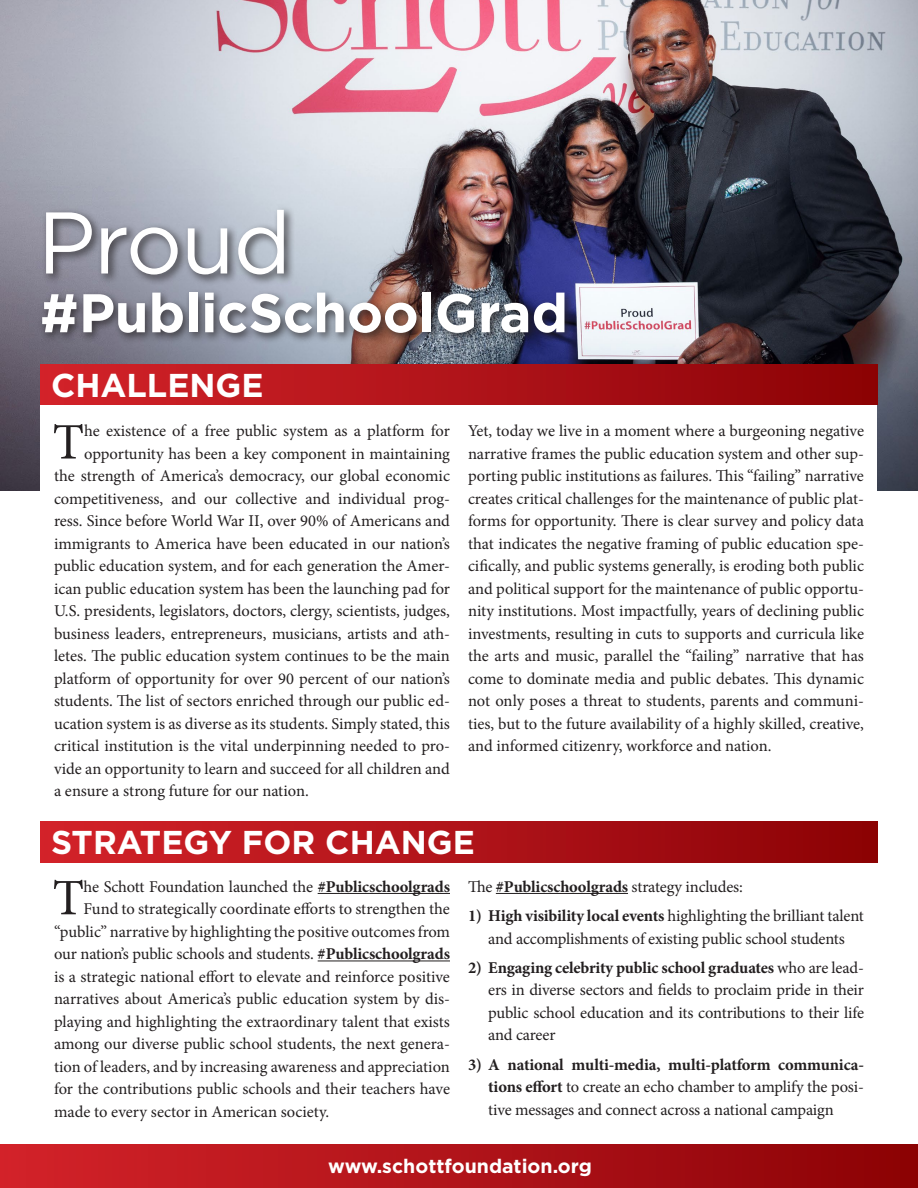
<style>
.page{position:relative;width:918px;height:1188px;background:#fff}
.page>*{position:absolute;margin:0;border:0;box-sizing:border-box;transform-origin:0 0}
.t1{font:87.3px "Gotham";letter-spacing:-.02em;color:#fff}
.t2{font:700 54.3px "Gotham";letter-spacing:-.005em;color:#fff}
.t3{font:51.15px "Minion Pro";color:#231f20}
.t4{font:700 33px "Gotham";color:#fff}
.t5{font:700 19.5px "Gotham";color:#fff}
.t6{font:16.5px/22.5px "Minion Pro";letter-spacing:-.005em;color:#231f20;text-align:justify}
.s1{font-weight:700}
</style>
<div class="page">
<img style="left:0;top:0;width:918px;height:490px">
<div style="left:40px;top:405px;width:838px;height:348px;background:#fff"></div>
<div style="left:40px;top:364px;width:838px;height:41px;background:linear-gradient(to right,#d3232a,#8c0206)"></div>
<div style="left:0;top:1144px;width:918px;height:44px;background:linear-gradient(to right,#d3232a,#8c0206)"></div>
<hr style="left:318px;top:893px;width:132px;height:1px;background:#231f20">
<hr style="left:318px;top:961px;width:132px;height:1px;background:#231f20">
<hr style="left:496px;top:893px;width:132px;height:1px;background:#231f20">
<div style="left:40px;top:822px;width:838px;height:40px;background:linear-gradient(to right,#d3232a,#8c0206)"></div>
<div style="left:41px;top:205px;width:255px;height:81px;background:#231f20;opacity:.75"></div>
<div style="left:38px;top:288px;width:538px;height:56px;background:#231f20;opacity:.75"></div>
<h1 class="t1" style="left:37px;top:194px;width:255px">Proud</h1>
<h2 class="t2" style="left:40px;top:282px;width:529px">#PublicSchoolGrad</h2>
<h3 class="t4" style="left:51px;top:366px;width:214px">CHALLENGE</h3>
<h3 class="t3" style="left:53px;top:408px;width:33px">T</h3>
<p class="t6" style="left:84px;top:420px;width:367px">he existence of a free public system as a platform for</p>
<p class="t6" style="left:84px;top:442px;width:367px">opportunity has been a key component in maintaining</p>
<p class="t6" style="left:54px;top:465px;width:397px">the strength of America’s democracy, our global economic</p>
<p class="t6" style="left:54px;top:487px;width:398px">competitiveness, and our collective and individual prog-</p>
<p class="t6" style="left:54px;top:510px;width:398px">ress. Since before World War II, over 90% of Americans and</p>
<p class="t6" style="left:54px;top:532px;width:398px">immigrants to America have been educated in our nation’s</p>
<p class="t6" style="left:54px;top:555px;width:397px">public education system, and for each generation the Amer-</p>
<p class="t6" style="left:54px;top:577px;width:397px">ican public education system has been the launching pad for</p>
<p class="t6" style="left:54px;top:600px;width:397px">U.S. presidents, legislators, doctors, clergy, scientists, judges,</p>
<p class="t6" style="left:54px;top:622px;width:398px">business leaders, entrepreneurs, musicians, artists and ath-</p>
<p class="t6" style="left:54px;top:645px;width:398px">letes. The public education system continues to be the main</p>
<p class="t6" style="left:54px;top:667px;width:398px">platform of opportunity for over 90 percent of our nation’s</p>
<p class="t6" style="left:54px;top:690px;width:397px">students. The list of sectors enriched through our public ed-</p>
<p class="t6" style="left:54px;top:712px;width:397px">ucation system is as diverse as its students. Simply stated, this</p>
<p class="t6" style="left:54px;top:735px;width:398px">critical institution is the vital underpinning needed to pro-</p>
<p class="t6" style="left:54px;top:757px;width:397px">vide an opportunity to learn and succeed for all children and</p>
<p class="t6" style="left:54px;top:780px;width:256px">a ensure a strong future for our nation.</p>
<p class="t6" style="left:468px;top:420px;width:398px">Yet, today we live in a moment where a burgeoning negative narrative frames the public education system and other sup&shy;porting public institutions as failures. This “failing” narrative creates critical challenges for the maintenance of public plat&shy;forms for opportunity. There is clear survey and policy data that indicates the negative framing of public education spe&shy;cifically, and public systems generally, is eroding both public and political support for the maintenance of public opportu&shy;nity institutions. Most impactfully, years of declining public investments, resulting in cuts to supports and curricula like the arts and music, parallel the “failing” narrative that has come to dominate media and public debates. This dynamic not only poses a threat to students, parents and communi&shy;ties, but to the future availability of a highly skilled, creative, and informed citizenry, workforce and nation.</p>
<h3 class="t4" style="left:51px;top:823px;width:425px">STRATEGY FOR CHANGE</h3>
<h3 class="t3" style="left:53px;top:864px;width:33px">T</h3>
<p class="t6" style="left:84px;top:875px;width:368px">he Schott Foundation launched the <span class="s1">#Publicschoolgrads</span></p>
<p class="t6" style="left:84px;top:898px;width:368px">Fund to strategically coordinate efforts to strengthen the</p>
<p class="t6" style="left:54px;top:920px;width:397px">“public” narrative by highlighting the positive outcomes from</p>
<p class="t6" style="left:54px;top:943px;width:397px">our nation’s public schools and students. <span class="s1">#Publicschoolgrads</span></p>
<p class="t6" style="left:54px;top:965px;width:397px">is a strategic national effort to elevate and reinforce positive</p>
<p class="t6" style="left:54px;top:988px;width:398px">narratives about America’s public education system by dis-</p>
<p class="t6" style="left:54px;top:1010px;width:398px">playing and highlighting the extraordinary talent that exists</p>
<p class="t6" style="left:54px;top:1033px;width:398px">among our diverse public school students, the next genera-</p>
<p class="t6" style="left:54px;top:1055px;width:397px">tion of leaders, and by increasing awareness and appreciation</p>
<p class="t6" style="left:54px;top:1078px;width:398px">for the contributions public schools and their teachers have</p>
<p class="t6" style="left:54px;top:1100px;width:277px">made to every sector in American society.</p>
<p class="t6" style="left:468px;top:875px;width:276px">The <span class="s1">#Publicschoolgrads</span> strategy includes:</p>
<p class="t6" style="left:468px;top:905px;width:397px;text-align:center"><span class="s1">1) High visibility local events</span> highlighting the brilliant talent and accomplishments of existing public school students</p>
<p class="t6" style="left:488px;top:956px;width:377px;text-indent:-20px"><span class="s1">2) Engaging celebrity public school graduates</span> who are lead&shy;ers in diverse sectors and fields to proclaim pride in their public school education and its contributions to their life and career</p>
<p class="t6" style="left:488px;top:1053px;width:377px;text-indent:-20px"><span class="s1">3) A national multi-media, multi-platform communica&shy;tions effort</span> to create an echo chamber to amplify the posi&shy;tive messages and connect across a national campaign</p>
<p class="t5" style="left:328px;top:1155px;width:265px">www.schottfoundation.org</p>
</div>
